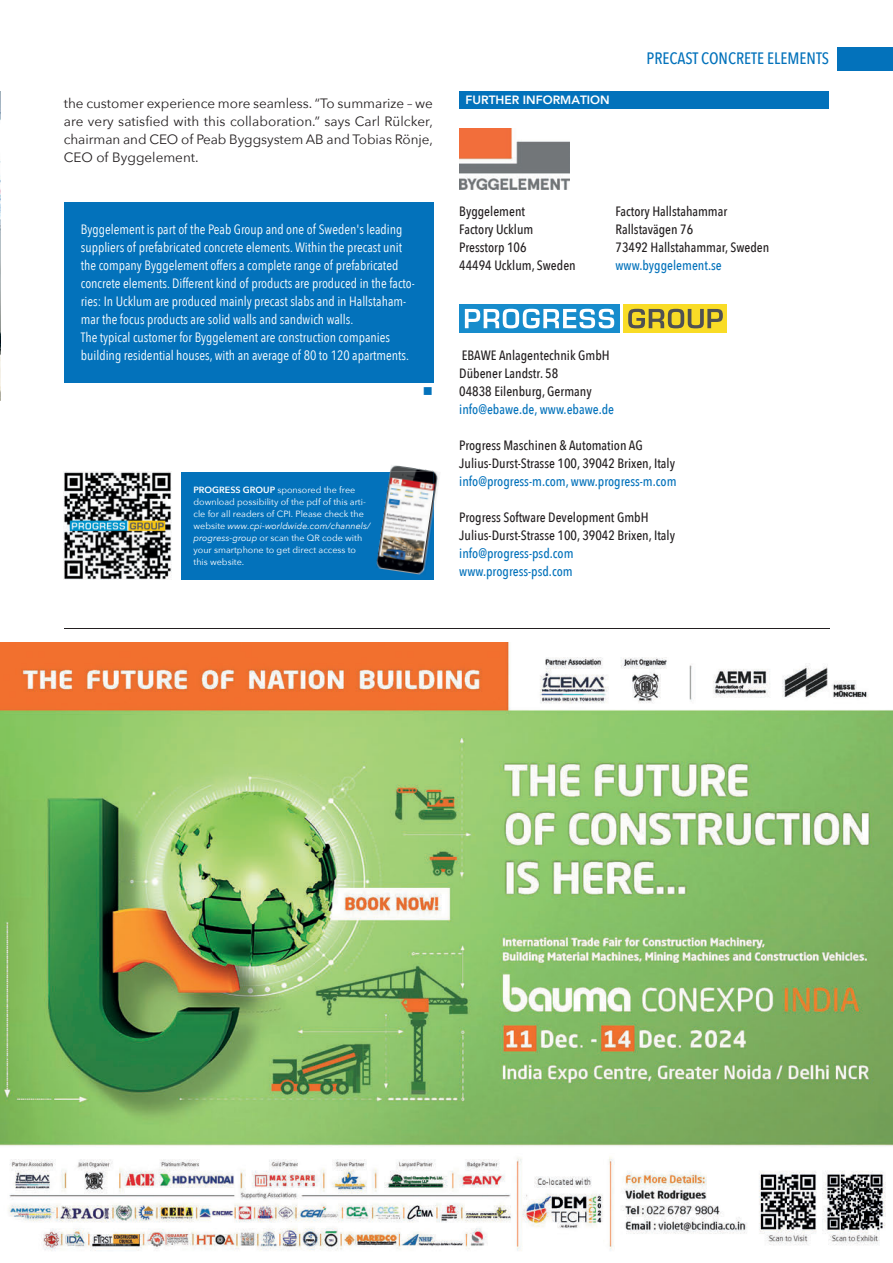
<style>
.page{position:relative;width:893px;height:1263px;background:#fff}
.page>*{position:absolute;margin:0;border:0;box-sizing:border-box;transform-origin:0 0}
.t1{font:500 16.5px "Avenir Next Condensed";color:#0372bb}
.t2{font:13.5px/18px "Avenir Next Condensed";color:#fff}
.t3{font:500 13.5px/18px "Avenir Next Condensed";color:#231f20}
.t4{font:13.5px/18px "Avenir Next";letter-spacing:-.005em;color:#231f20;text-align:justify}
.t5{font:500 13.5px/18px "Avenir Next Condensed";color:#0372bb}
.t6{font:13.5px "Wingdings";color:#0372bb}
.t7{font:800 12px "Avenir";color:#fff}
.t8{font:9px/12px "Avenir Next";color:#fff}
.s1{font-weight:600}
.s2{font-style:italic}
</style>
<div class="page">
<div style="left:838px;top:47px;width:55px;height:23px;background:#0372bb"></div>
<div style="left:64px;top:203px;width:370px;height:18px;background:#0372bb"></div>
<div style="left:64px;top:221px;width:370px;height:108px;background:#0372bb"></div>
<div style="left:64px;top:329px;width:370px;height:36px;background:#0372bb"></div>
<div style="left:64px;top:365px;width:370px;height:18px;background:#0372bb"></div>
<div style="left:459px;top:91px;width:370px;height:17px;background:#0372bb"></div>
<img style="left:459px;top:129px;width:111px;height:61px">
<div style="left:459px;top:304px;width:161px;height:29px;background:#178ccc"></div>
<div style="left:624px;top:304px;width:103px;height:29px;background:#f9dc26"></div>
<svg style="left:465px;top:309px;width:149px;height:19px"></svg>
<svg style="left:628px;top:309px;width:95px;height:19px"></svg>
<img style="left:0;top:91px;width:1px;height:310px">
<hr style="left:64px;top:628px;width:765px;height:1px;background:#231f20">
<div style="left:182px;top:472px;width:252px;height:107px;background:#0372bb"></div>
<img style="left:64px;top:472px;width:107px;height:107px">
<img style="left:390px;top:465px;width:50px;height:41px">
<img style="left:376px;top:472px;width:58px;height:103px">
<img style="left:0;top:642px;width:893px;height:609px">
<p class="t4" style="left:64px;top:94px;width:371px">the customer experience more seamless. “To summarize – we are very satisfied with this collaboration.” says Carl Rülcker, chairman and CEO of Peab Byggsystem AB and Tobias Rönje, CEO of Byggelement.</p>
<p class="t2" style="left:81px;top:220px;width:336px">Byggelement is part of the Peab Group and one of Sweden's leading suppliers of prefabricated concrete elements. Within the precast unit the company Byggelement offers a complete range of prefabricated concrete elements. Different kind of products are produced in the facto&shy;ries: In Ucklum are produced mainly precast slabs and in Hallstaham&shy;mar the focus products are solid walls and sandwich walls.<br>The typical customer for Byggelement are construction companies building residential houses, with an average of 80 to 120 apartments.</p>
<p class="t6" style="left:423px;top:384px;width:12px">■</p>
<p class="t8" style="left:193px;top:483px;width:178px"><span class="s1">PROGRESS GROUP</span> sponsored the free download possibility of the pdf of this arti&shy;cle for all readers of CPI. Please check the website <span class="s2">www.cpi-worldwide.com/channels/ progress-group</span> or scan the QR code with your smartphone to get direct access to this website.</p>
<p class="t7" style="left:466px;top:91px;width:146px">FURTHER INFORMATION</p>
<p class="t1" style="left:647px;top:49px;width:184px">PRECAST CONCRETE ELEMENTS</p>
<p class="t3" style="left:459px;top:202px;width:118px">Byggelement<br>Factory Ucklum<br>Presstorp 106<br>44494 Ucklum, Sweden</p>
<p class="t3" style="left:616px;top:202px;width:155px">Factory Hallstahammar<br>Rallstavägen 76<br>73492 Hallstahammar, Sweden</p>
<p class="t5" style="left:616px;top:256px;width:108px">www.byggelement.se</p>
<p class="t3" style="left:459px;top:346px;width:152px">EBAWE Anlagentechnik GmbH<br>Dübener Landstr. 58<br>04838 Eilenburg, Germany</p>
<p class="t5" style="left:459px;top:400px;width:156px">info@ebawe.de, www.ebawe.de</p>
<p class="t3" style="left:459px;top:436px;width:217px">Progress Maschinen &amp; Automation AG<br>Julius-Durst-Strasse 100, 39042 Brixen, Italy</p>
<p class="t5" style="left:459px;top:472px;width:219px">info@progress-m.com, www.progress-m.com</p>
<p class="t3" style="left:459px;top:508px;width:217px">Progress Software Development GmbH<br>Julius-Durst-Strasse 100, 39042 Brixen, Italy</p>
<p class="t5" style="left:459px;top:544px;width:116px">info@progress-psd.com www.progress-psd.com</p>
</div>
